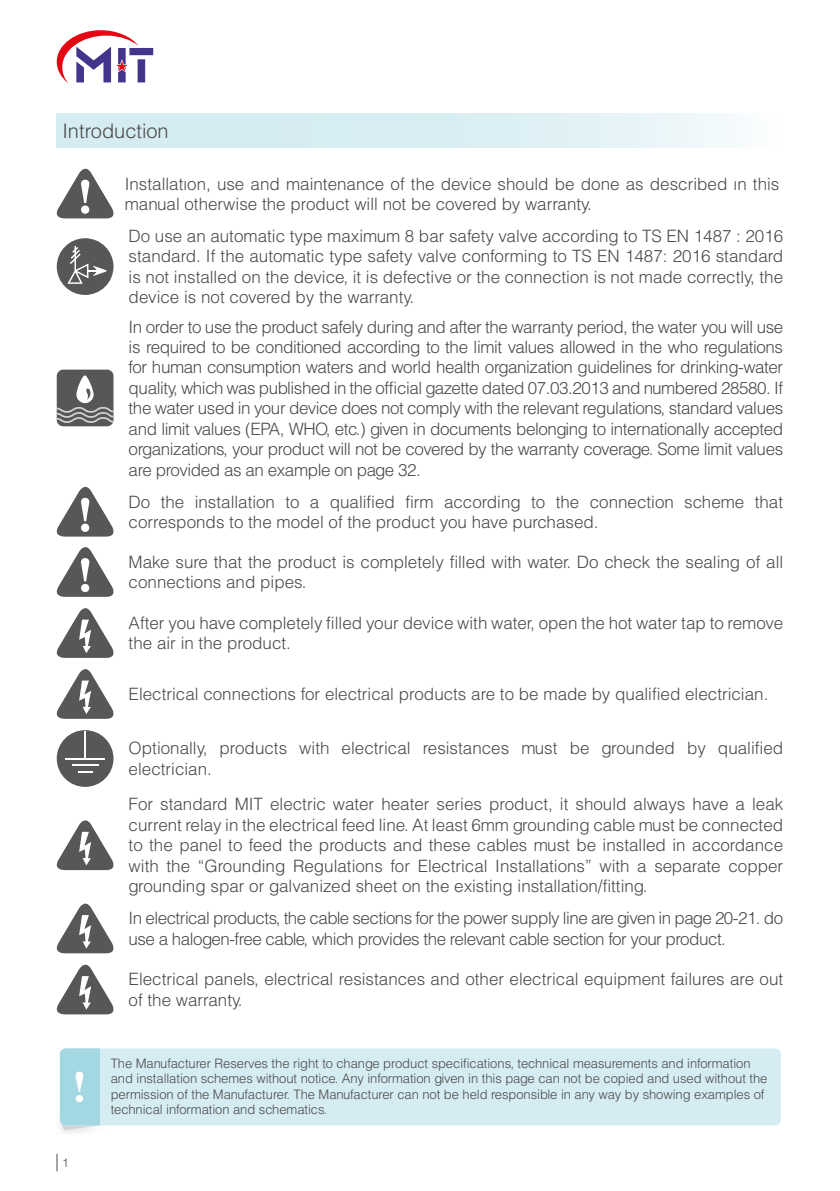
<style>
.page{position:relative;width:840px;height:1191px;background:#fff}
.page>*{position:absolute;margin:0;border:0;box-sizing:border-box;transform-origin:0 0}
.t1{font:20px "Helvetica Light Normal Tr";color:#4a4a49}
.t2{font:17px/20.4px "Helvetica Light Normal Tr";color:#4a4a49}
.t3{font:17px/20.4px "Helvetica Light Normal Tr";letter-spacing:-.03em;color:#4a4a49}
.t4{font:13px/15.6px "Helvetica Light Normal Tr";letter-spacing:-.005em;color:#4a4a49}
.t5{font:12px "Helvetica Light Normal Tr";color:#4a4a49}
</style>
<div class="page">
<svg style="left:57px;top:30px;width:96px;height:53px"></svg>
<svg style="left:57px;top:1153px;width:1px;height:18px"></svg>
<div style="left:57px;top:113px;width:725px;height:34px;background:linear-gradient(to right,#cde8ef,#eff8fa)"></div>
<svg style="left:57px;top:669px;width:56px;height:50px"></svg>
<div style="left:58px;top:732px;width:54px;height:53px;background:#575756;border-radius:50%"></div>
<div style="left:57px;top:730px;width:56px;height:57px;border:3px solid #575756;border-radius:50%"></div>
<hr style="left:84px;top:731px;width:2px;height:27px;background:#fff">
<hr style="left:66px;top:757px;width:39px;height:2px;background:#fff">
<hr style="left:72px;top:764px;width:26px;height:2px;background:#fff">
<svg style="left:78px;top:771px;width:14px;height:2px"></svg>
<svg style="left:57px;top:820px;width:56px;height:50px"></svg>
<svg style="left:57px;top:903px;width:56px;height:50px"></svg>
<div style="left:58px;top:240px;width:54px;height:53px;background:#575756;border-radius:50%"></div>
<div style="left:57px;top:238px;width:56px;height:57px;border:3px solid #575756;border-radius:50%"></div>
<svg style="left:67px;top:246px;width:41px;height:38px"></svg>
<div style="left:57px;top:369px;width:56px;height:57px;background:#575756;border-radius:6px"></div>
<svg style="left:76px;top:375px;width:18px;height:28px"></svg>
<svg style="left:86px;top:388px;width:4px;height:11px"></svg>
<svg style="left:57px;top:407px;width:56px;height:16px"></svg>
<svg style="left:57px;top:487px;width:56px;height:49px"></svg>
<svg style="left:57px;top:547px;width:56px;height:50px"></svg>
<svg style="left:57px;top:608px;width:56px;height:50px"></svg>
<svg style="left:57px;top:169px;width:56px;height:49px"></svg>
<svg style="left:57px;top:964px;width:56px;height:50px"></svg>
<img style="left:59px;top:1105px;width:54px;height:28px">
<svg style="left:62px;top:1125px;width:37px;height:5px"></svg>
<div style="left:60px;top:1048px;width:720px;height:77px;background:#d5ecf2;border-radius:6px"></div>
<div style="left:60px;top:1048px;width:40px;height:77px;background:#a3d8e3"></div>
<svg style="left:75px;top:1071px;width:8px;height:31px"></svg>
<p class="t1" style="left:62px;top:118px;width:108px">Introduction</p>
<p class="t2" style="left:125px;top:173px;width:655px">Installatıon, use and maintenance of the device should be done as described ın this manual otherwise the product will not be covered by warranty.</p>
<p class="t2" style="left:129px;top:225px;width:655px;text-align:justify">Do use an automatic type maximum 8 bar safety valve according to TS EN 1487 : 2016 standard. If the automatic type safety valve conforming to TS EN 1487: 2016 standard is not installed on the device, it is defective or the connection is not made correctly, the device is not covered by the warranty.</p>
<p class="t2" style="left:129px;top:316px;width:655px;text-align:justify">In order to use the product safely during and after the warranty period, the water you will use is required to be conditioned according to the limit values allowed in the who regulations for human consumption waters and world health organization guidelines for drinking-water quality, which was published in the official gazette dated 07.03.2013 and numbered 28580. If the water used in your device does not comply with the relevant regulations, standard values and limit values (EPA, WHO, etc.) given in documents belonging to internationally accepted organizations, your product will not be covered by the warranty coverage. Some limit values are provided as an example on page 32.</p>
<p class="t2" style="left:129px;top:491px;width:655px">Do the installation to a qualified firm according to the connection scheme that corresponds to the model of the product you have purchased.</p>
<p class="t2" style="left:129px;top:551px;width:655px">Make sure that the product is completely filled with water. Do check the sealing of all connections and pipes.</p>
<p class="t2" style="left:129px;top:612px;width:655px">After you have completely filled your device with water, open the hot water tap to remove the air in the product.</p>
<p class="t2" style="left:129px;top:683px;width:641px">Electrical connections for electrical products are to be made by qualified electrician.</p>
<p class="t2" style="left:129px;top:738px;width:655px">Optionally, products with electrical resistances must be grounded by qualified electrician.</p>
<p class="t2" style="left:129px;top:794px;width:655px;text-align:justify">For standard MIT electric water heater series product, it should always have a leak current relay in the electrical feed line. At least 6mm grounding cable must be connected to the panel to feed the products and these cables must be installed in accordance with the “Grounding Regulations for Electrical Installations” with a separate copper grounding spar or galvanized sheet on the existing installation/fitting.</p>
<p class="t3" style="left:129px;top:907px;width:655px">In electrical products, the cable sections for the power supply line are given in page 20-21. do use a halogen-free cable, which provides the relevant cable section for your product.</p>
<p class="t2" style="left:129px;top:968px;width:655px">Electrical panels, electrical resistances and other electrical equipment failures are out of the warranty.</p>
<p class="t5" style="left:62px;top:1155px;width:8px">1</p>
<p class="t4" style="left:111px;top:1054px;width:657px">The Manufacturer Reserves the right to change product specifications, technical measurements and information and installation schemes without notice. Any information given in this page can not be copied and used without the permission of the Manufacturer. The Manufacturer can not be held responsible in any way by showing examples of technical information and schematics.</p>
</div>
